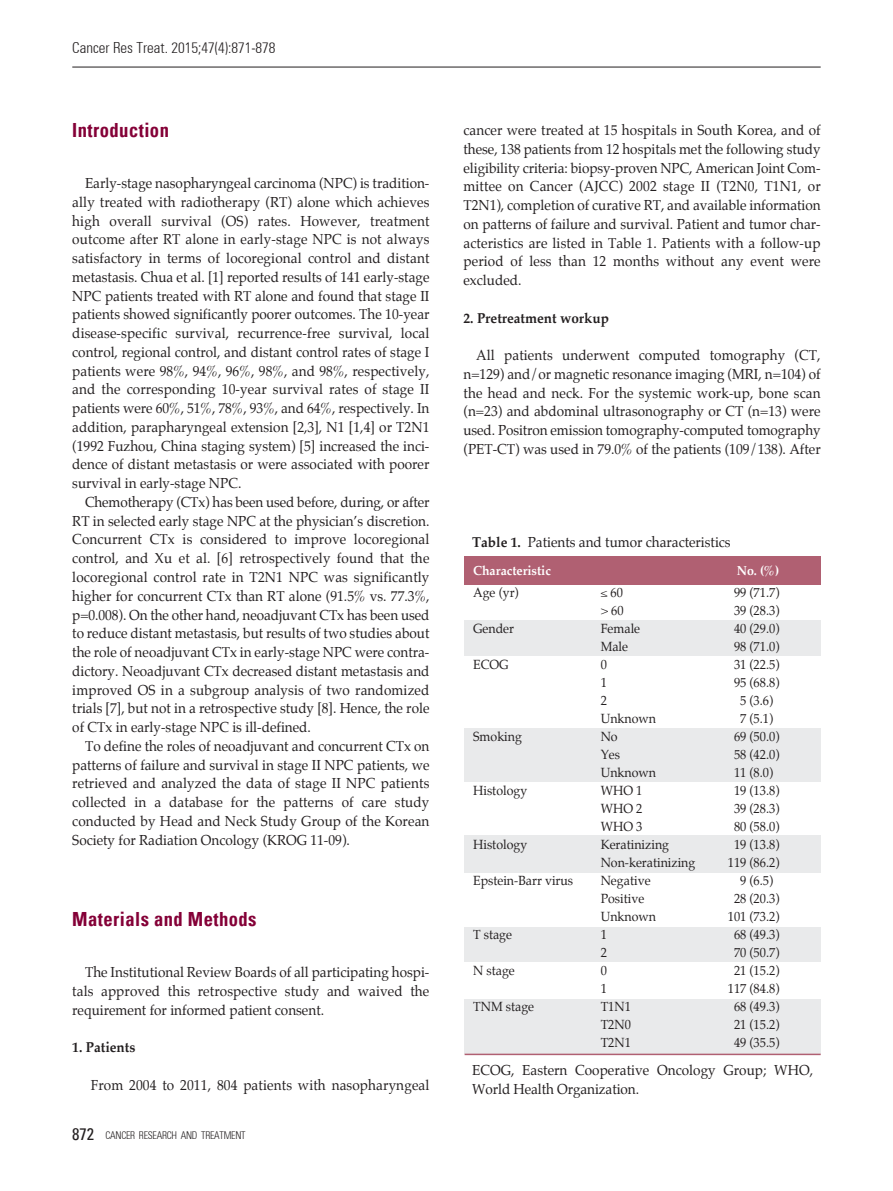
<style>
.page{position:relative;width:893px;height:1191px;background:#fff}
.page>*{position:absolute;margin:0;border:0;box-sizing:border-box;transform-origin:0 0}
.t1{font:700 condensed 19.5px "Univers";letter-spacing:.025em;color:#840037;scale:.95 1}
.t2{font:300 condensed 15px "Univers";color:#231f20}
.t3{font:14.25px/18.8px "Palatino";color:#231f20;text-align:justify;scale:.95 1}
.t4{font:700 14.25px "Palatino";color:#231f20;scale:.95 1}
.t5{font:13.05px "Palatino";color:#231f20;scale:.95 1}
.t6{font:700 13.05px "Palatino";color:#fff;scale:.95 1}
.t7{font:300 condensed 10.5px "Univers";letter-spacing:-.025em;color:#231f20;scale:.95 1}
.s1{font-weight:400;font-size:16.5px}
.s2{font-weight:700}
</style>
<div class="page">
<hr style="left:72px;top:67px;width:749px;height:1px;background:#231f20">
<div style="left:465px;top:556px;width:356px;height:28px;background:#b06072"></div>
<div style="left:465px;top:620px;width:356px;height:35px;background:#e9eaeb"></div>
<div style="left:465px;top:728px;width:356px;height:54px;background:#e9eaeb"></div>
<div style="left:465px;top:835px;width:356px;height:38px;background:#e9eaeb"></div>
<div style="left:465px;top:926px;width:356px;height:35px;background:#e9eaeb"></div>
<div style="left:465px;top:999px;width:356px;height:55px;background:#e9eaeb"></div>
<hr style="left:465px;top:1053px;width:356px;height:2px;background:#b06072">
<p class="t2" style="left:72px;top:39px;width:205px">Cancer Res Treat. 2015;47(4):871-878</p>
<h1 class="t1" style="left:72px;top:118px;width:103px">Introduction</h1>
<p class="t3" style="left:72px;top:175px;width:377px;text-indent:13px">Early-stage nasopharyngeal carcinoma (NPC) is tradition&shy;ally treated with radiotherapy (RT) alone which achieves high overall survival (OS) rates. However, treatment outcome after RT alone in early-stage NPC is not always satisfactory in terms of locoregional control and distant metastasis. Chua et al. [1] reported results of 141 early-stage NPC patients treated with RT alone and found that stage II patients showed significantly poorer outcomes. The 10-year disease-specific survival, recurrence-free survival, local control, regional control, and distant control rates of stage I patients were 98%, 94%, 96%, 98%, and 98%, respectively, and the corresponding 10-year survival rates of stage II patients were 60%, 51%, 78%, 93%, and 64%, respectively. In addition, parapharyngeal extension [2,3], N1 [1,4] or T2N1 (1992 Fuzhou, China staging system) [5] increased the inci&shy;dence of distant metastasis or were associated with poorer survival in early-stage NPC.</p>
<p class="t3" style="left:72px;top:494px;width:377px;text-indent:13px">Chemotherapy (CTx) has been used before, during, or after RT in selected early stage NPC at the physician’s discretion.<br>Concurrent CTx is considered to improve locoregional control, and Xu et al. [6] retrospectively found that the locoregional control rate in T2N1 NPC was significantly higher for concurrent CTx than RT alone (91.5% vs. 77.3%, p=0.008). On the other hand, neoadjuvant CTx has been used to reduce distant metastasis, but results of two studies about the role of neoadjuvant CTx in early-stage NPC were contra&shy;dictory. Neoadjuvant CTx decreased distant metastasis and improved OS in a subgroup analysis of two randomized trials [7], but not in a retrospective study [8]. Hence, the role of CTx in early-stage NPC is ill-defined.</p>
<p class="t3" style="left:72px;top:737px;width:377px;text-indent:13px">To define the roles of neoadjuvant and concurrent CTx on patterns of failure and survival in stage II NPC patients, we retrieved and analyzed the data of stage II NPC patients collected in a database for the patterns of care study conducted by Head and Neck Study Group of the Korean Society for Radiation Oncology (KROG 11-09).</p>
<h1 class="t1" style="left:72px;top:907px;width:195px">Materials and Methods</h1>
<p class="t3" style="left:72px;top:963px;width:377px;text-indent:13px">The Institutional Review Boards of all participating hospi&shy;tals approved this retrospective study and waived the requirement for informed patient consent.</p>
<p class="t4" style="left:72px;top:1040px;width:68px">1. Patients</p>
<p class="t3" style="left:91px;top:1076px;width:358px">From 2004 to 2011, 804 patients with nasopharyngeal</p>
<p class="t7" style="left:72px;top:1129px;width:184px"><span class="s1">872</span> CANCER RESEARCH AND TREATMENT</p>
<p class="t3" style="left:463px;top:122px;width:377px">cancer were treated at 15 hospitals in South Korea, and of these, 138 patients from 12 hospitals met the following study eligibility criteria: biopsy-proven NPC, American Joint Com&shy;mittee on Cancer (AJCC) 2002 stage II (T2N0, T1N1, or T2N1), completion of curative RT, and available information on patterns of failure and survival. Patient and tumor char&shy;acteristics are listed in Table 1. Patients with a follow-up period of less than 12 months without any event were excluded.</p>
<p class="t4" style="left:463px;top:311px;width:155px">2. Pretreatment workup</p>
<p class="t3" style="left:463px;top:347px;width:377px;text-indent:13px">All patients underwent computed tomography (CT, n=129) and/or magnetic resonance imaging (MRI, n=104) of the head and neck. For the systemic work-up, bone scan (n=23) and abdominal ultrasonography or CT (n=13) were used. Positron emission tomography-computed tomography (PET-CT) was used in 79.0% of the patients (109/138). After</p>
<p class="t3" style="left:472px;top:534px;width:274px"><span class="s2">Table 1.</span> Patients and tumor characteristics</p>
<p class="t6" style="left:473px;top:564px;width:83px">Characteristic</p>
<p class="t6" style="left:737px;top:564px;width:46px">No. (%)</p>
<p class="t5" style="left:473px;top:586px;width:50px">Age (yr)</p>
<p class="t5" style="left:601px;top:586px;width:25px">! 60</p>
<p class="t5" style="left:734px;top:586px;width:49px">99 (71.7)</p>
<p class="t5" style="left:601px;top:604px;width:26px">&gt; 60</p>
<p class="t5" style="left:734px;top:604px;width:49px">39 (28.3)</p>
<p class="t5" style="left:473px;top:622px;width:45px">Gender</p>
<p class="t5" style="left:601px;top:622px;width:43px">Female</p>
<p class="t5" style="left:734px;top:622px;width:49px">40 (29.0)</p>
<p class="t5" style="left:601px;top:640px;width:30px">Male</p>
<p class="t5" style="left:734px;top:640px;width:49px">98 (71.0)</p>
<p class="t5" style="left:473px;top:658px;width:39px">ECOG</p>
<p class="t5" style="left:601px;top:658px;width:8px">0</p>
<p class="t5" style="left:734px;top:658px;width:49px">31 (22.5)</p>
<p class="t5" style="left:601px;top:676px;width:8px">1</p>
<p class="t5" style="left:734px;top:676px;width:49px">95 (68.8)</p>
<p class="t5" style="left:601px;top:694px;width:8px">2</p>
<p class="t5" style="left:740px;top:694px;width:36px">5 (3.6)</p>
<p class="t5" style="left:601px;top:712px;width:60px">Unknown</p>
<p class="t5" style="left:740px;top:712px;width:36px">7 (5.1)</p>
<p class="t5" style="left:473px;top:730px;width:53px">Smoking</p>
<p class="t5" style="left:601px;top:730px;width:19px">No</p>
<p class="t5" style="left:734px;top:730px;width:49px">69 (50.0)</p>
<p class="t5" style="left:601px;top:748px;width:22px">Yes</p>
<p class="t5" style="left:734px;top:748px;width:49px">58 (42.0)</p>
<p class="t5" style="left:601px;top:766px;width:60px">Unknown</p>
<p class="t5" style="left:734px;top:766px;width:43px">11 (8.0)</p>
<p class="t5" style="left:473px;top:784px;width:59px">Histology</p>
<p class="t5" style="left:601px;top:784px;width:45px">WHO 1</p>
<p class="t5" style="left:734px;top:784px;width:49px">19 (13.8)</p>
<p class="t5" style="left:601px;top:802px;width:45px">WHO 2</p>
<p class="t5" style="left:734px;top:802px;width:49px">39 (28.3)</p>
<p class="t5" style="left:601px;top:820px;width:45px">WHO 3</p>
<p class="t5" style="left:734px;top:820px;width:49px">80 (58.0)</p>
<p class="t5" style="left:473px;top:838px;width:59px">Histology</p>
<p class="t5" style="left:601px;top:838px;width:74px">Keratinizing</p>
<p class="t5" style="left:734px;top:838px;width:49px">19 (13.8)</p>
<p class="t5" style="left:601px;top:856px;width:101px">Non-keratinizing</p>
<p class="t5" style="left:728px;top:856px;width:56px">119 (86.2)</p>
<p class="t5" style="left:473px;top:874px;width:107px">Epstein-Barr virus</p>
<p class="t5" style="left:601px;top:874px;width:54px">Negative</p>
<p class="t5" style="left:740px;top:874px;width:36px">9 (6.5)</p>
<p class="t5" style="left:601px;top:892px;width:48px">Positive</p>
<p class="t5" style="left:734px;top:892px;width:49px">28 (20.3)</p>
<p class="t5" style="left:601px;top:910px;width:60px">Unknown</p>
<p class="t5" style="left:728px;top:910px;width:56px">101 (73.2)</p>
<p class="t5" style="left:473px;top:928px;width:43px">T stage</p>
<p class="t5" style="left:601px;top:928px;width:8px">1</p>
<p class="t5" style="left:734px;top:928px;width:49px">68 (49.3)</p>
<p class="t5" style="left:601px;top:946px;width:8px">2</p>
<p class="t5" style="left:734px;top:946px;width:49px">70 (50.7)</p>
<p class="t5" style="left:473px;top:964px;width:45px">N stage</p>
<p class="t5" style="left:601px;top:964px;width:8px">0</p>
<p class="t5" style="left:734px;top:964px;width:49px">21 (15.2)</p>
<p class="t5" style="left:601px;top:982px;width:8px">1</p>
<p class="t5" style="left:728px;top:982px;width:56px">117 (84.8)</p>
<p class="t5" style="left:473px;top:1000px;width:66px">TNM stage</p>
<p class="t5" style="left:601px;top:1000px;width:33px">T1N1</p>
<p class="t5" style="left:734px;top:1000px;width:49px">68 (49.3)</p>
<p class="t5" style="left:601px;top:1018px;width:33px">T2N0</p>
<p class="t5" style="left:734px;top:1018px;width:49px">21 (15.2)</p>
<p class="t5" style="left:601px;top:1036px;width:33px">T2N1</p>
<p class="t5" style="left:734px;top:1036px;width:49px">49 (35.5)</p>
<p class="t3" style="left:472px;top:1062px;width:361px">ECOG, Eastern Cooperative Oncology Group; WHO,<br>World Health Organization.</p>
</div>
